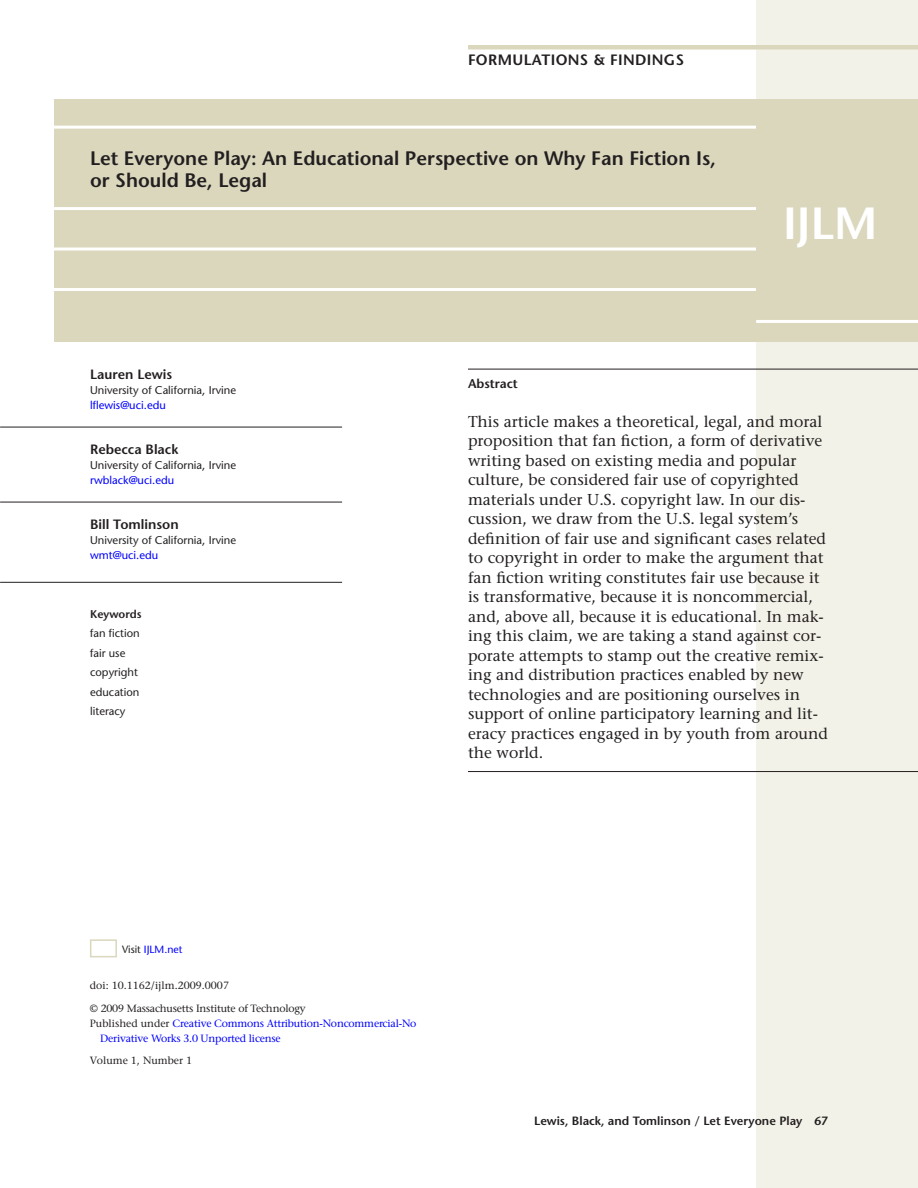
<style>
.page{position:relative;width:918px;height:1188px;background:#fff}
.page>*{position:absolute;margin:0;border:0;box-sizing:border-box;transform-origin:0 0}
.t1{font:600 45px "Stone Sans";color:#fff}
.t2{font:600 19.5px/22.5px "Stone Sans";color:#231f20}
.t3{font:15.75px/19.5px "Stone Serif";color:#231f20}
.t4{font:600 15px "Stone Sans";letter-spacing:.025em;color:#231f20}
.t5{font:600 13.5px "Stone Sans";color:#231f20}
.t6{font:600 12.75px "Stone Sans";color:#231f20}
.t7{font:600 12px "Stone Sans";color:#231f20}
.t8{font:11.25px/19.5px "Stone Sans";color:#231f20}
.t9{font:11.25px "Stone Sans";color:#00f}
.t10{font:600 11.25px "Stone Sans";color:#231f20}
.t11{font:10.5px/15px "Stone Serif";letter-spacing:-.02em;color:#00f}
.t12{font:10.5px/22.5px "Stone Serif";letter-spacing:-.02em;color:#231f20}
.t13{font:10.5px "Stone Serif";color:#231f20}
.t14{font:10.5px "Stone Sans";color:#00f}
.s1{color:#231f20}
</style>
<div class="page">
<div style="left:756px;top:0;width:162px;height:1188px;background:#f3f2e8"></div>
<div style="left:54px;top:99px;width:864px;height:243px;background:#dad7bd"></div>
<hr style="left:756px;top:320px;width:162px;height:3px;background:#fff">
<div style="left:468px;top:45px;width:450px;height:5px;background:#dad7bd"></div>
<hr style="left:0;top:126px;width:756px;height:3px;background:#fff">
<hr style="left:468px;top:369px;width:450px;height:1px;background:#231f20">
<hr style="left:468px;top:771px;width:450px;height:1px;background:#231f20">
<hr style="left:54px;top:207px;width:702px;height:3px;background:#fff">
<hr style="left:54px;top:248px;width:702px;height:3px;background:#fff">
<hr style="left:54px;top:288px;width:702px;height:3px;background:#fff">
<hr style="left:0;top:427px;width:342px;height:1px;background:#231f20">
<hr style="left:0;top:502px;width:342px;height:1px;background:#231f20">
<hr style="left:0;top:582px;width:342px;height:1px;background:#231f20">
<div style="left:90px;top:939px;width:27px;height:18px;border:2px solid #dad7bd"></div>
<p class="t4" style="left:468px;top:51px;width:218px">Form ulations &amp; Fi ndi ngs</p>
<p class="t2" style="left:90px;top:147px;width:627px">Let Everyone Play: An Educational Perspective on Why Fan Fiction Is, or Should Be, Legal</p>
<h1 class="t1" style="left:783px;top:196px;width:96px">IJLM</h1>
<p class="t5" style="left:90px;top:367px;width:84px">Lauren Lewis</p>
<p class="t8" style="left:90px;top:381px;width:148px">University of California, Irvine</p>
<p class="t9" style="left:90px;top:399px;width:77px">lflewis@uci.edu</p>
<p class="t5" style="left:90px;top:442px;width:90px">Rebecca Black</p>
<p class="t8" style="left:90px;top:456px;width:148px">University of California, Irvine</p>
<p class="t9" style="left:90px;top:474px;width:86px">rwblack@uci.edu</p>
<p class="t5" style="left:90px;top:517px;width:90px">Bill Tomlinson</p>
<p class="t8" style="left:90px;top:531px;width:148px">University of California, Irvine</p>
<p class="t9" style="left:90px;top:549px;width:70px">wmt@uci.edu</p>
<p class="t10" style="left:90px;top:607px;width:53px">Keywords</p>
<p class="t8" style="left:90px;top:624px;width:51px">fan fiction fair use copyright education literacy</p>
<p class="t6" style="left:468px;top:376px;width:51px">Abstract</p>
<p class="t3" style="left:468px;top:412px;width:361px">This article makes a theoretical, legal, and moral proposition that fan fiction, a form of derivative writing based on existing media and popular culture, be considered fair use of copyrighted materials under U.S. copyright law. In our dis&shy;cussion, we draw from the U.S. legal system’s definition of fair use and significant cases related to copyright in order to make the argument that fan fiction writing constitutes fair use because it is transformative, because it is noncommercial, and, above all, because it is educational. In mak&shy;ing this claim, we are taking a stand against cor&shy;porate attempts to stamp out the creative remix&shy;ing and distribution practices enabled by new technologies and are positioning ourselves in support of online participatory learning and lit&shy;eracy practices engaged in by youth from around the world.</p>
<p class="t14" style="left:122px;top:943px;width:62px"><span class="s1">Visit</span> IJLM.net</p>
<p class="t12" style="left:90px;top:974px;width:217px">doi: 10.1162/ijlm.2009.0007<br>© 2009 Massachusetts Institute of Technology</p>
<p class="t11" style="left:100px;top:1016px;width:318px;text-indent:-10px"><span class="s1">Published under</span> Creative Commons Attribution-Noncommercial-No<br>Derivative Works 3.0 Unported license</p>
<p class="t13" style="left:90px;top:1054px;width:104px">Volume 1, Number 1</p>
<p class="t7" style="left:534px;top:1114px;width:296px">Lewis, Black, and Tomlinson / Let Everyone Play 67</p>
</div>
